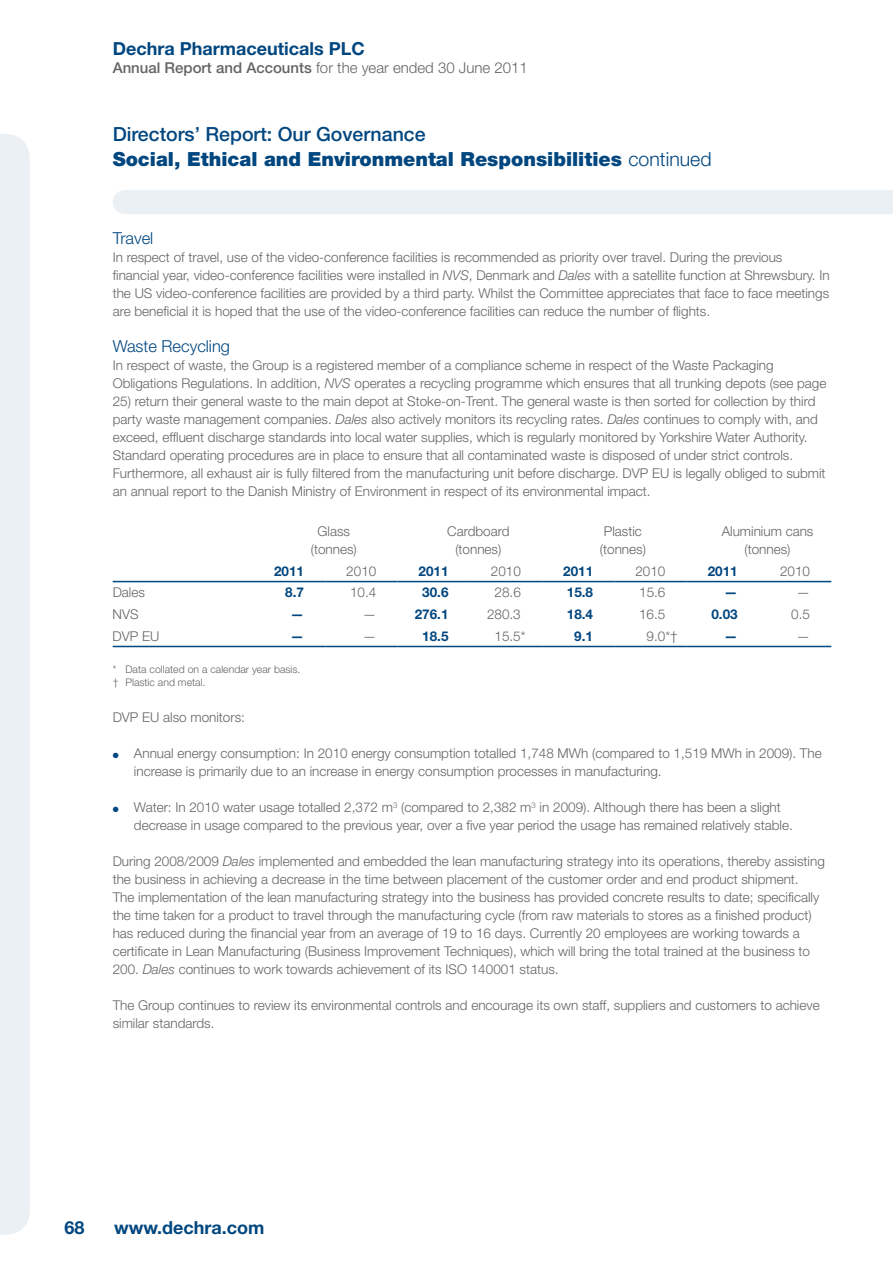
<style>
.page{position:relative;width:893px;height:1263px;background:#fff}
.page>*{position:absolute;margin:0;border:0;box-sizing:border-box;transform-origin:0 0}
.t1{font:900 19.5px/25.5px "Helvetica Neue LT Std";color:#00467f}
.t2{font:700 18px "Helvetica Neue LT Std";color:#00467f}
.t3{font:300 16.5px "Helvetica Neue LT Std";color:#00467f}
.t4{font:300 15px "Helvetica Neue LT Std";color:#636466}
.t5{font:300 13.5px/18px "Helvetica Neue LT Std";color:#636466}
.t6{font:700 13.5px "Helvetica Neue LT Std";color:#00467f}
.t7{font:300 10.5px/13.5px "Helvetica Neue LT Std";color:#636466}
.s1{font-weight:500}
.s2{font-weight:300}
.s3{font-style:italic}
.s4{color:#00467f}
</style>
<div class="page">
<div style="left:0;top:134px;width:30px;height:1101px;background:#ebf0f5"></div>
<div style="left:125px;top:190px;width:768px;height:24px;background:#ebf0f5"></div>
<hr style="left:113px;top:581px;width:140px;height:1px;background:#00467f">
<hr style="left:253px;top:581px;width:72px;height:1px;background:#00467f">
<hr style="left:325px;top:581px;width:73px;height:1px;background:#00467f">
<hr style="left:398px;top:581px;width:72px;height:1px;background:#00467f">
<hr style="left:470px;top:581px;width:72px;height:1px;background:#00467f">
<hr style="left:542px;top:581px;width:72px;height:1px;background:#00467f">
<hr style="left:614px;top:581px;width:73px;height:1px;background:#00467f">
<hr style="left:687px;top:581px;width:72px;height:1px;background:#00467f">
<hr style="left:759px;top:581px;width:72px;height:1px;background:#00467f">
<hr style="left:113px;top:646px;width:140px;height:1px;background:#00467f">
<hr style="left:253px;top:646px;width:72px;height:1px;background:#00467f">
<hr style="left:325px;top:646px;width:73px;height:1px;background:#00467f">
<hr style="left:398px;top:646px;width:72px;height:1px;background:#00467f">
<hr style="left:470px;top:646px;width:72px;height:1px;background:#00467f">
<hr style="left:542px;top:646px;width:72px;height:1px;background:#00467f">
<hr style="left:614px;top:646px;width:73px;height:1px;background:#00467f">
<hr style="left:687px;top:646px;width:72px;height:1px;background:#00467f">
<hr style="left:759px;top:646px;width:72px;height:1px;background:#00467f">
<h2 class="t2" style="left:113px;top:38px;width:253px">Dechra Pharmaceuticals PLC</h2>
<p class="t4" style="left:113px;top:59px;width:417px"><span class="s1">Annual Report and Accounts</span> for the year ended 30 June 2011</p>
<h1 class="t1" style="left:113px;top:121px;width:600px"><span class="s1">Directors’ Report: Our Governance<br></span>Social, Ethical and Environmental Responsibilities <span class="s2">continued</span></h1>
<p class="t3" style="left:113px;top:228px;width:42px">Travel</p>
<p class="t5" style="left:113px;top:248px;width:718px">In respect of travel, use of the video-conference facilities is recommended as priority over travel. During the previous financial year, video-conference facilities were installed in <span class="s3">NVS</span>, Denmark and <span class="s3">Dales</span> with a satellite function at Shrewsbury. In the US video-conference facilities are provided by a third party. Whilst the Committee appreciates that face to face meetings are beneficial it is hoped that the use of the video-conference facilities can reduce the number of flights.</p>
<p class="t3" style="left:113px;top:336px;width:119px">Waste Recycling</p>
<p class="t5" style="left:113px;top:356px;width:715px">In respect of waste, the Group is a registered member of a compliance scheme in respect of the Waste Packaging<br>Obligations Regulations. In addition, <span class="s3">NVS</span> operates a recycling programme which ensures that all trunking depots (see page</p>
<p class="t5" style="left:113px;top:392px;width:714px">25) return their general waste to the main depot at Stoke-on-Trent. The general waste is then sorted for collection by third party waste management companies. <span class="s3">Dales</span> also actively monitors its recycling rates. <span class="s3">Dales</span> continues to comply with, and exceed, effluent discharge standards into local water supplies, which is regularly monitored by Yorkshire Water Authority.<br>Standard operating procedures are in place to ensure that all contaminated waste is disposed of under strict controls.<br>Furthermore, all exhaust air is fully filtered from the manufacturing unit before discharge. DVP EU is legally obliged to submit an annual report to the Danish Ministry of Environment in respect of its environmental impact.</p>
<p class="t5" style="left:311px;top:522px;width:48px;text-align:center">Glass (tonnes)</p>
<p class="t5" style="left:447px;top:522px;width:64px;text-align:center">Cardboard (tonnes)</p>
<p class="t5" style="left:600px;top:522px;width:48px">Plastic (tonnes)</p>
<p class="t5" style="left:722px;top:522px;width:93px;text-align:center">Aluminium cans (tonnes)</p>
<p class="t6" style="left:274px;top:562px;width:32px">2011</p>
<p class="t5" style="left:346px;top:561px;width:32px">2010</p>
<p class="t6" style="left:419px;top:562px;width:32px">2011</p>
<p class="t5" style="left:491px;top:561px;width:32px">2010</p>
<p class="t6" style="left:563px;top:562px;width:32px">2011</p>
<p class="t5" style="left:635px;top:561px;width:32px">2010</p>
<p class="t6" style="left:708px;top:562px;width:32px">2011</p>
<p class="t5" style="left:780px;top:561px;width:32px">2010</p>
<p class="t5" style="left:113px;top:583px;width:34px">Dales</p>
<p class="t6" style="left:285px;top:584px;width:20px">8.7</p>
<p class="t5" style="left:350px;top:583px;width:28px">10.4</p>
<p class="t6" style="left:422px;top:584px;width:28px">30.6</p>
<p class="t5" style="left:495px;top:583px;width:28px">28.6</p>
<p class="t6" style="left:567px;top:584px;width:28px">15.8</p>
<p class="t5" style="left:639px;top:583px;width:28px">15.6</p>
<p class="t6" style="left:724px;top:584px;width:15px">—</p>
<p class="t5" style="left:796px;top:583px;width:15px">—</p>
<p class="t5" style="left:113px;top:605px;width:28px">NVS</p>
<p class="t6" style="left:290px;top:606px;width:15px">—</p>
<p class="t5" style="left:363px;top:605px;width:15px">—</p>
<p class="t6" style="left:415px;top:606px;width:35px">276.1</p>
<p class="t5" style="left:487px;top:605px;width:35px">280.3</p>
<p class="t6" style="left:567px;top:606px;width:28px">18.4</p>
<p class="t5" style="left:639px;top:605px;width:28px">16.5</p>
<p class="t6" style="left:711px;top:606px;width:28px">0.03</p>
<p class="t5" style="left:791px;top:605px;width:20px">0.5</p>
<p class="t5" style="left:113px;top:626px;width:48px">DVP EU</p>
<p class="t6" style="left:290px;top:627px;width:15px">—</p>
<p class="t5" style="left:363px;top:626px;width:15px">—</p>
<p class="t6" style="left:422px;top:627px;width:28px">18.5</p>
<p class="t5" style="left:494px;top:626px;width:33px">15.5*</p>
<p class="t6" style="left:574px;top:627px;width:20px">9.1</p>
<p class="t5" style="left:647px;top:626px;width:33px">9.0*†</p>
<p class="t6" style="left:724px;top:627px;width:15px">—</p>
<p class="t5" style="left:796px;top:626px;width:15px">—</p>
<p class="t7" style="left:113px;top:662px;width:189px">* Data collated on a calendar year basis. † Plastic and metal.</p>
<p class="t5" style="left:113px;top:708px;width:134px">DVP EU also monitors:</p>
<p class="t5" style="left:134px;top:744px;width:689px;text-indent:-21px"><span class="s4">●</span> Annual energy consumption: In 2010 energy consumption totalled 1,748 MWh (compared to 1,519 MWh in 2009). The increase is primarily due to an increase in energy consumption processes in manufacturing.</p>
<p class="t5" style="left:134px;top:798px;width:660px;text-indent:-21px"><span class="s4">●</span> Water: In 2010 water usage totalled 2,372 m<sup>3</sup> (compared to 2,382 m<sup>3</sup> in 2009). Although there has been a slight decrease in usage compared to the previous year, over a five year period the usage has remained relatively stable.</p>
<p class="t5" style="left:113px;top:852px;width:714px">During 2008/2009 <span class="s3">Dales</span> implemented and embedded the lean manufacturing strategy into its operations, thereby assisting the business in achieving a decrease in the time between placement of the customer order and end product shipment.<br>The implementation of the lean manufacturing strategy into the business has provided concrete results to date; specifically the time taken for a product to travel through the manufacturing cycle (from raw materials to stores as a finished product) has reduced during the financial year from an average of 19 to 16 days. Currently 20 employees are working towards a certificate in Lean Manufacturing (Business Improvement Techniques), which will bring the total trained at the business to 200. <span class="s3">Dales</span> continues to work towards achievement of its ISO 140001 status.</p>
<p class="t5" style="left:113px;top:996px;width:708px">The Group continues to review its environmental controls and encourage its own staff, suppliers and customers to achieve similar standards.</p>
<h2 class="t2" style="left:65px;top:1216px;width:22px">68</h2>
<h2 class="t2" style="left:114px;top:1216px;width:152px">www.dechra.com</h2>
</div>
